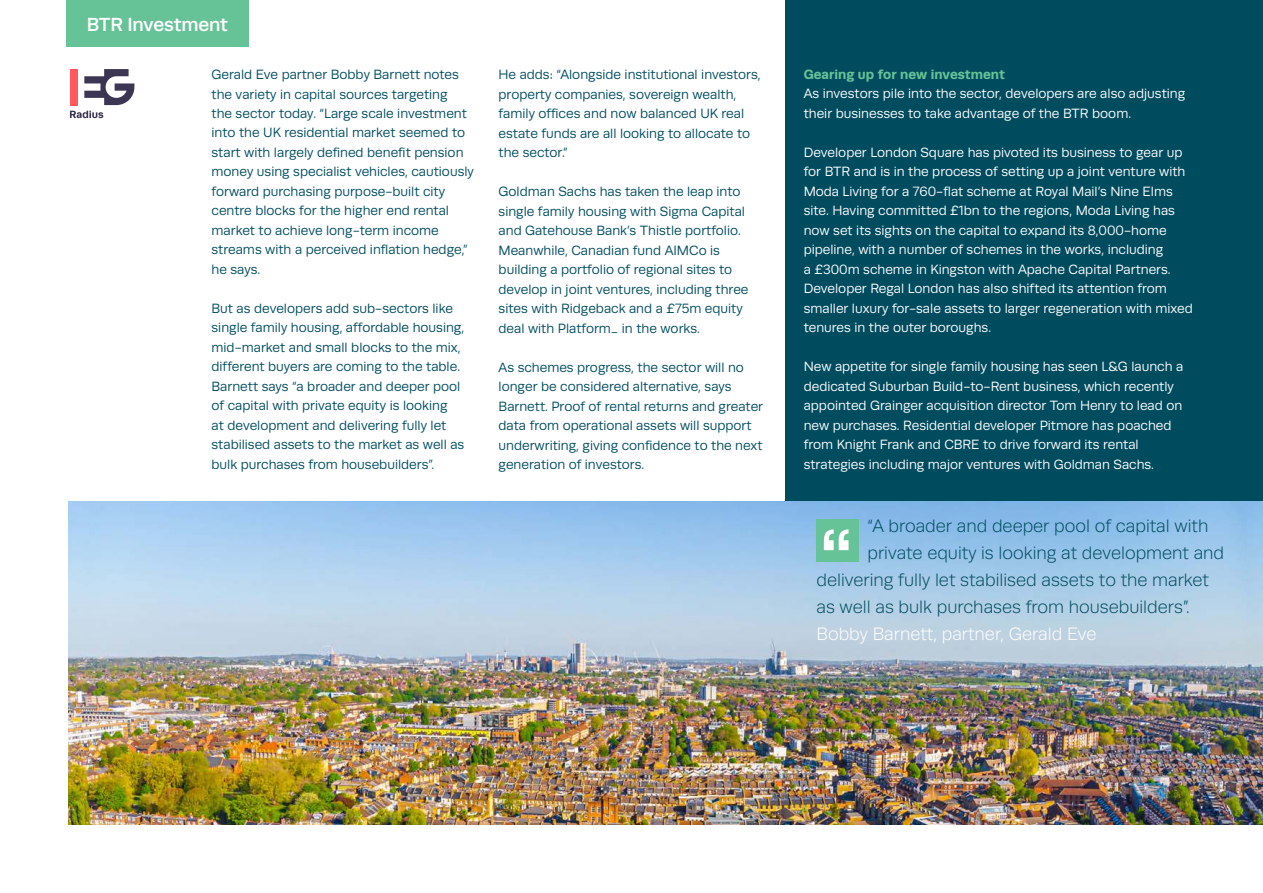
<style>
.page{position:relative;width:1263px;height:893px;background:#fff}
.page>*{position:absolute;margin:0;border:0;box-sizing:border-box;transform-origin:0 0}
.t1{font:700 55.8px "Rockwell";color:#fff}
.EGNEW_page_tab{font:500 19.05px "Runda";letter-spacing:-.01em;color:#fff}
.EG_NEW_quote_blue{font:300 18px "Runda";color:#004c5f}
.EG_NEW_quote_blue-2{font:300 18px "Runda";color:#fff}
.EGNEW_body_WHITE{font:13.5px/19.5px "Runda";color:#004c5f}
.EGNEW_body{font:13.5px/19.5px "Runda";color:#fff}
.EGNEW_subhead{font:700 13.5px "Runda";color:#66c397}
</style>
<div class="page">
<div style="left:786px;top:0;width:477px;height:527px;background:#004c5f"></div>
<img style="left:68px;top:502px;width:1195px;height:323px">
<div style="left:70px;top:69px;width:7px;height:36px;background:#ff595f"></div>
<svg style="left:84px;top:69px;width:50px;height:36px"></svg>
<svg style="left:70px;top:111px;width:33px;height:7px"></svg>
<div style="left:817px;top:519px;width:42px;height:42px;background:#66c397"></div>
<div style="left:66px;top:0;width:183px;height:47px;background:#66c397"></div>
<p class="EGNEW_page_tab" style="left:87px;top:13px;width:143px">BTR Investment</p>
<p class="EGNEW_body_WHITE" style="left:212px;top:65px;width:264px">Gerald Eve partner Bobby Barnett notes the variety in capital sources targeting<br>the sector today. “Large scale investment into the UK residential market seemed to start with largely defined benefit pension money using specialist vehicles, cautiously forward purchasing purpose-built city centre blocks for the higher end rental market to achieve long-term income streams with a perceived inflation hedge,” he says.</p>
<p class="EGNEW_body_WHITE" style="left:212px;top:299px;width:254px">But as developers add sub-sectors like single family housing, affordable housing, mid-market and small blocks to the mix, different buyers are coming to the table.<br>Barnett says “a broader and deeper pool of capital with private equity is looking<br>at development and delivering fully let stabilised assets to the market as well as bulk purchases from housebuilders”.</p>
<p class="EGNEW_body_WHITE" style="left:499px;top:65px;width:264px">He adds: “Alongside institutional investors, property companies, sovereign wealth, family offices and now balanced UK real estate funds are all looking to allocate to the sector.”</p>
<p class="EGNEW_body_WHITE" style="left:499px;top:182px;width:251px">Goldman Sachs has taken the leap into single family housing with Sigma Capital and Gatehouse Bank’s Thistle portfolio.<br>Meanwhile, Canadian fund AIMCo is building a portfolio of regional sites to develop in joint ventures, including three sites with Ridgeback and a £75m equity deal with Platform_ in the works.</p>
<p class="EGNEW_body_WHITE" style="left:499px;top:357px;width:266px">As schemes progress, the sector will no longer be considered alternative, says Barnett. Proof of rental returns and greater data from operational assets will support underwriting, giving confidence to the next generation of investors.</p>
<p class="EGNEW_subhead" style="left:804px;top:66px;width:203px">Gearing up for new investment</p>
<p class="EGNEW_body" style="left:804px;top:84px;width:383px">As investors pile into the sector, developers are also adjusting their businesses to take advantage of the BTR boom.</p>
<p class="EGNEW_body" style="left:804px;top:142px;width:391px">Developer London Square has pivoted its business to gear up for BTR and is in the process of setting up a joint venture with Moda Living for a 760-flat scheme at Royal Mail’s Nine Elms site. Having committed £1bn to the regions, Moda Living has now set its sights on the capital to expand its 8,000-home pipeline, with a number of schemes in the works, including<br>a £300m scheme in Kingston with Apache Capital Partners.<br>Developer Regal London has also shifted its attention from smaller luxury for-sale assets to larger regeneration with mixed tenures in the outer boroughs.</p>
<p class="EGNEW_body" style="left:804px;top:357px;width:381px">New appetite for single family housing has seen L&amp;G launch a dedicated Suburban Build-to-Rent business, which recently appointed Grainger acquisition director Tom Henry to lead on new purchases. Residential developer Pitmore has poached from Knight Frank and CBRE to drive forward its rental strategies including major ventures with Goldman Sachs.</p>
<p class="EG_NEW_quote_blue" style="left:867px;top:516px;width:342px">“A broader and deeper pool of capital with</p>
<p class="EG_NEW_quote_blue" style="left:867px;top:543px;width:358px">private equity is looking at development and</p>
<p class="EG_NEW_quote_blue" style="left:816px;top:570px;width:394px">delivering fully let stabilised assets to the market</p>
<p class="EG_NEW_quote_blue" style="left:816px;top:597px;width:375px">as well as bulk purchases from housebuilders”.</p>
<p class="EG_NEW_quote_blue-2" style="left:816px;top:624px;width:281px">Bobby Barnett, partner, Gerald Eve</p>
<p class="t1" style="left:820px;top:514px;width:34px">“</p>
</div>
